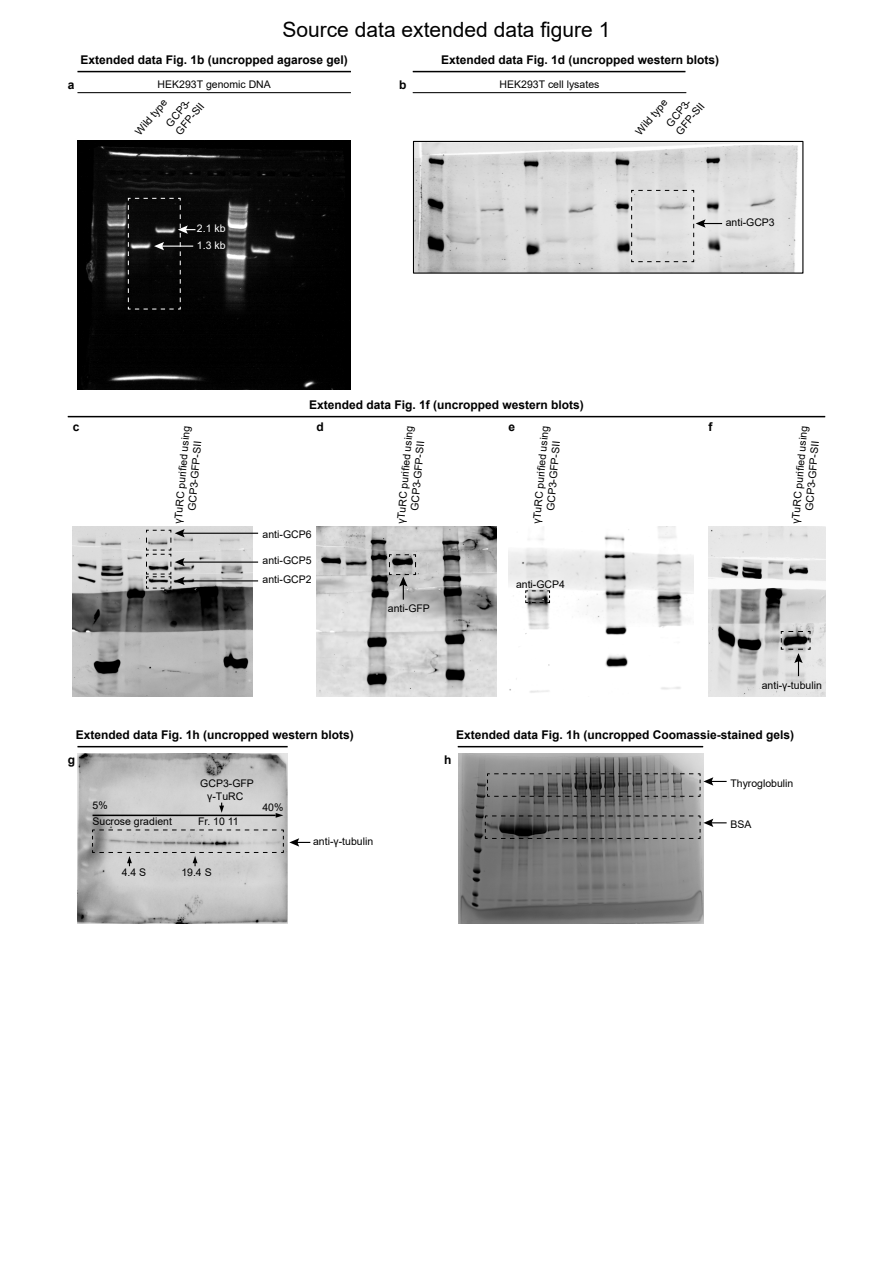
<style>
.page{position:relative;width:893px;height:1263px;background:#fff}
.page>*{position:absolute;margin:0;border:0;box-sizing:border-box;transform-origin:0 0}
.t1{font:21px "Arial";color:#000}
.t2{font:700 12px "Arial";color:#000}
.t3{font:10.5px/12.6px "Arial";color:#000;text-align:center}
.t4{font:10.5px/16.5px "Arial";color:#fff}
</style>
<div class="page">
<img style="left:73px;top:527px;width:180px;height:170px">
<img style="left:316px;top:527px;width:180px;height:170px">
<img style="left:508px;top:527px;width:186px;height:166px">
<img style="left:708px;top:527px;width:117px;height:170px">
<hr style="left:181px;top:533px;width:77px;height:1px;background:#000">
<hr style="left:181px;top:561px;width:77px;height:2px;background:#000">
<hr style="left:181px;top:580px;width:77px;height:1px;background:#000">
<hr style="left:68px;top:416px;width:757px;height:1px;background:#000">
<hr style="left:78px;top:746px;width:210px;height:1px;background:#000">
<img style="left:78px;top:754px;width:210px;height:170px">
<hr style="left:93px;top:815px;width:183px;height:1px;background:#000">
<svg style="left:276px;top:813px;width:7px;height:5px"></svg>
<svg style="left:219px;top:802px;width:5px;height:11px"></svg>
<svg style="left:92px;top:829px;width:218px;height:37px;background:#c3c3c3"></svg>
<hr style="left:458px;top:746px;width:245px;height:1px;background:#000">
<img style="left:458px;top:754px;width:245px;height:170px">
<svg style="left:485px;top:815px;width:242px;height:24px;background:#757575"></svg>
<svg style="left:487px;top:773px;width:240px;height:24px;background:#797979"></svg>
<hr style="left:78px;top:71px;width:273px;height:1px;background:#000">
<hr style="left:413px;top:71px;width:272px;height:1px;background:#000">
<img style="left:78px;top:141px;width:273px;height:248px">
<hr style="left:78px;top:92px;width:273px;height:1px;background:#000">
<svg style="left:128px;top:198px;width:67px;height:112px;background:#141414"></svg>
<hr style="left:413px;top:92px;width:273px;height:1px;background:#000">
<img style="left:415px;top:143px;width:383px;height:129px">
<div style="left:413px;top:141px;width:390px;height:133px;border:1px solid #000"></div>
<svg style="left:631px;top:190px;width:91px;height:72px;background:#d4d4d4"></svg>
<svg style="left:780px;top:631px;width:31px;height:45px"></svg>
<svg style="left:525px;top:590px;width:25px;height:13px"></svg>
<svg style="left:389px;top:554px;width:27px;height:46px"></svg>
<svg style="left:146px;top:529px;width:39px;height:60px;background:#b0b0b0"></svg>
<h1 class="t1" style="left:282px;top:15px;width:330px">Source data extended data figure 1</h1>
<p class="t2" style="left:81px;top:51px;width:269px">Extended data Fig. 1b (uncropped agarose gel)</p>
<p class="t2" style="left:441px;top:51px;width:280px">Extended data Fig. 1d (uncropped western blots)</p>
<p class="t2" style="left:68px;top:76px;width:8px">a</p>
<p class="t3" style="left:158px;top:78px;width:115px">HEK293T genomic DNA</p>
<p class="t3" style="left:163px;top:121px;width:39px;text-align:left;rotate:-50deg">GCP3-<br>GFP-SII</p>
<p class="t3" style="left:133px;top:129px;width:45px;rotate:-50deg">Wild type</p>
<p class="t2" style="left:399px;top:76px;width:9px">b</p>
<p class="t3" style="left:500px;top:78px;width:101px">HEK293T cell lysates</p>
<p class="t3" style="left:633px;top:129px;width:45px;rotate:-50deg">Wild type</p>
<p class="t3" style="left:663px;top:121px;width:39px;text-align:left;rotate:-50deg">GCP3-<br>GFP-SII</p>
<p class="t4" style="left:197px;top:220px;width:30px">2.1 kb<br>1.3 kb</p>
<p class="t3" style="left:726px;top:216px;width:51px">anti-GCP3</p>
<p class="t2" style="left:309px;top:396px;width:276px">Extended data Fig. 1f (uncropped western blots)</p>
<p class="t2" style="left:73px;top:418px;width:8px">c</p>
<p class="t2" style="left:708px;top:418px;width:5px">f</p>
<p class="t2" style="left:316px;top:418px;width:9px">d</p>
<p class="t3" style="left:394px;top:523px;width:99px;rotate:-85deg">γTuRC purified using<br>GCP3-GFP-SII</p>
<p class="t2" style="left:508px;top:418px;width:8px">e</p>
<p class="t3" style="left:530px;top:523px;width:99px;rotate:-85deg">γTuRC purified using<br>GCP3-GFP-SII</p>
<p class="t3" style="left:172px;top:523px;width:99px;rotate:-85deg">γTuRC purified using<br>GCP3-GFP-SII</p>
<p class="t3" style="left:263px;top:528px;width:51px">anti-GCP6</p>
<p class="t3" style="left:263px;top:550px;width:51px;line-height:19.5px;text-align:left">anti-GCP5 anti-GCP2</p>
<p class="t3" style="left:388px;top:602px;width:44px">anti-GFP</p>
<p class="t3" style="left:516px;top:578px;width:51px">anti-GCP4</p>
<p class="t3" style="left:789px;top:523px;width:99px;rotate:-85deg">γTuRC purified using<br>GCP3-GFP-SII</p>
<p class="t3" style="left:762px;top:679px;width:62px">anti-γ-tubulin</p>
<p class="t2" style="left:76px;top:726px;width:280px">Extended data Fig. 1h (uncropped western blots)</p>
<p class="t2" style="left:68px;top:751px;width:9px">g</p>
<p class="t3" style="left:93px;top:799px;width:17px">5%</p>
<p class="t3" style="left:200px;top:777px;width:55px">GCP3-GFP</p>
<p class="t3" style="left:207px;top:790px;width:38px">γ-TuRC</p>
<p class="t3" style="left:93px;top:815px;width:81px">Sucrose gradient</p>
<p class="t3" style="left:198px;top:815px;width:42px">Fr. 10 11</p>
<p class="t3" style="left:262px;top:801px;width:23px">40%</p>
<p class="t3" style="left:122px;top:866px;width:26px">4.4 S</p>
<p class="t3" style="left:181px;top:866px;width:32px">19.4 S</p>
<p class="t3" style="left:313px;top:835px;width:62px">anti-γ-tubulin</p>
<p class="t2" style="left:456px;top:726px;width:340px">Extended data Fig. 1h (uncropped Coomassie-stained gels)</p>
<p class="t2" style="left:444px;top:751px;width:9px">h</p>
<p class="t3" style="left:730px;top:777px;width:65px">Thyroglobulin</p>
<p class="t3" style="left:730px;top:818px;width:23px">BSA</p>
</div>
